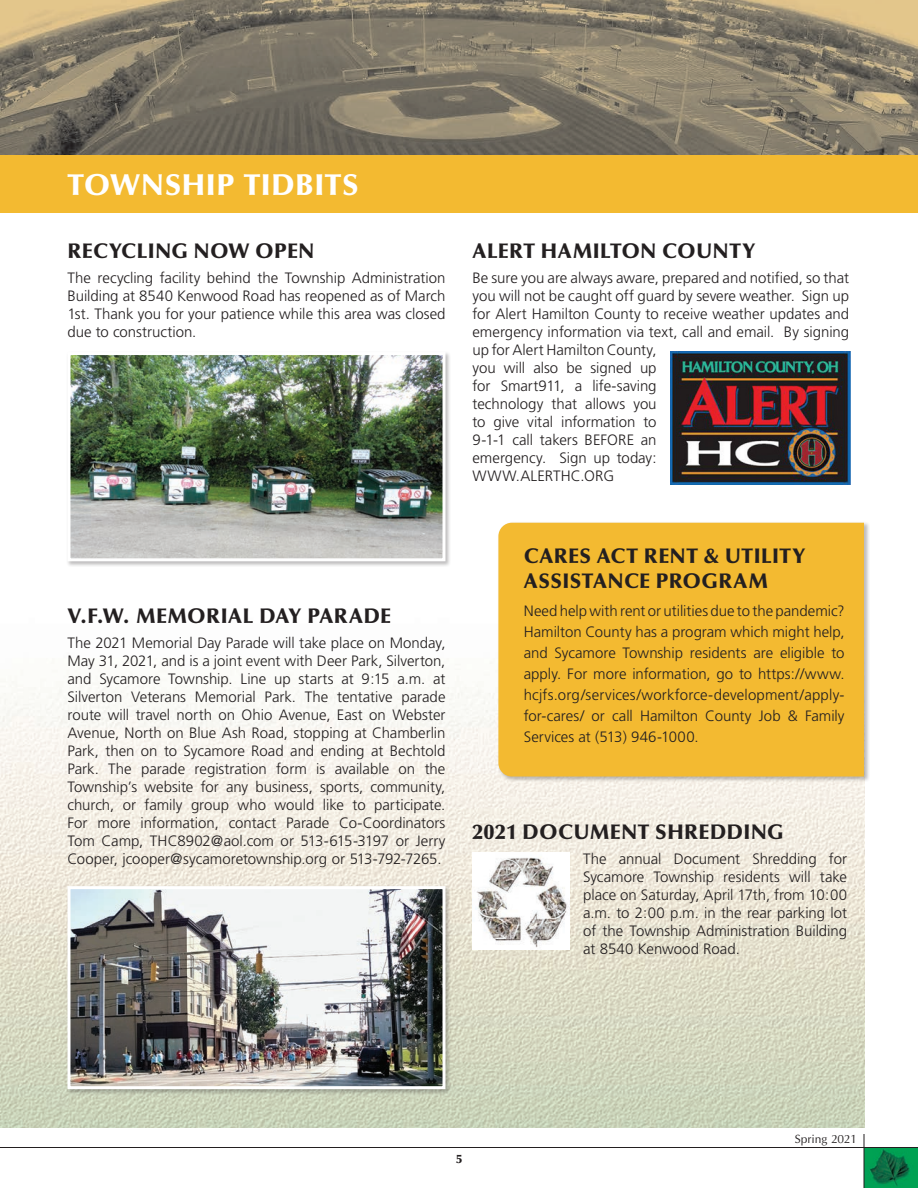
<style>
.page{position:relative;width:918px;height:1188px;background:#fff}
.page>*{position:absolute;margin:0;border:0;box-sizing:border-box;transform-origin:0 0}
.t1{font:900 30px "Optima";letter-spacing:.02em;color:#fff}
.t2{font:900 21px/25.2px "Optima";letter-spacing:.02em;color:#231f20}
.t3{font:300 15px/18px "Frutiger";letter-spacing:-.005em;color:#231f20;text-align:justify}
.t4{font:12px "Optima";color:#231f20}
.t5{font:900 12px "Optima";color:#231f20}
</style>
<div class="page">
<img style="left:865px;top:1148px;width:53px;height:40px">
<hr style="left:864px;top:1134px;width:1px;height:54px;background:#231f20">
<hr style="left:0;top:1147px;width:918px;height:1px;background:#231f20">
<img style="left:0;top:212px;width:864px;height:915px">
<svg style="left:0;top:0;width:918px;height:155px"></svg>
<div style="left:0;top:155px;width:918px;height:57px;background:#f3ba31"></div>
<div style="left:66px;top:351px;width:385px;height:216px;background:#231f20;opacity:.3"></div>
<img style="left:72px;top:356px;width:370px;height:201px">
<div style="left:68px;top:352px;width:378px;height:209px;border:3px solid #fff"></div>
<div style="left:66px;top:885px;width:385px;height:210px;background:#231f20;opacity:.3"></div>
<img style="left:72px;top:890px;width:370px;height:195px">
<div style="left:68px;top:886px;width:378px;height:203px;border:3px solid #fff"></div>
<div style="left:497px;top:522px;width:373px;height:260px;background:#231f20;opacity:.3"></div>
<div style="left:498px;top:523px;width:366px;height:254px;background:#f3ba31"></div>
<img style="left:472px;top:853px;width:98px;height:97px">
<img style="left:671px;top:352px;width:179px;height:132px">
<h1 class="t1" style="left:68px;top:167px;width:293px">TOWNSHIP TIDBITS</h1>
<h2 class="t2" style="left:68px;top:239px;width:249px">RECYCLING NOW OPEN</h2>
<p class="t3" style="left:68px;top:269px;width:380px">The recycling facility behind the Township Administration Building at 8540 Kenwood Road has reopened as of March 1st. Thank you for your patience while this area was closed due to construction.</p>
<h2 class="t2" style="left:68px;top:603px;width:325px">V.F.W. MEMORIAL DAY PARADE</h2>
<p class="t3" style="left:68px;top:634px;width:380px">The 2021 Memorial Day Parade will take place on Monday, May 31, 2021, and is a joint event with Deer Park, Silverton, and Sycamore Township. Line up starts at 9:15 a.m. at Silverton Veterans Memorial Park. The tentative parade route will travel north on Ohio Avenue, East on Webster Avenue, North on Blue Ash Road, stopping at Chamberlin Park, then on to Sycamore Road and ending at Bechtold Park. The parade registration form is available on the Township’s website for any business, sports, community, church, or family group who would like to participate.<br>For more information, contact Parade Co-Coordinators Tom Camp, THC8902@aol.com or 513-615-3197 or Jerry Cooper, jcooper@sycamoretownship.org or 513-792-7265.</p>
<h2 class="t2" style="left:472px;top:239px;width:284px">ALERT HAMILTON COUNTY</h2>
<p class="t3" style="left:472px;top:269px;width:378px;text-align:left">Be sure you are always aware, prepared and notified, so that you will not be caught off guard by severe weather. Sign up for Alert Hamilton County to receive weather updates and emergency information via text, call and email. By signing up for Alert Hamilton County,<br>you will also be signed up<br>for Smart911, a life-saving<br>technology that allows you<br>to give vital information to<br>9-1-1 call takers BEFORE an<br>emergency. Sign up today:<br>WWW.ALERTHC.ORG</p>
<h2 class="t2" style="left:524px;top:544px;width:283px">CARES ACT RENT &amp; UTILITY<br>ASSISTANCE PROGRAM</h2>
<p class="t3" style="left:524px;top:600px;width:322px;line-height:21px">Need help with rent or utilities due to the pandemic?<br>Hamilton County has a program which might help, and Sycamore Township residents are eligible to apply. For more information, go to https://www. hcjfs.org/services/workforce-development/apply&shy;for-cares/ or call Hamilton County Job &amp; Family Services at (513) 946-1000.</p>
<h2 class="t2" style="left:472px;top:819px;width:313px">2021 DOCUMENT SHREDDING</h2>
<p class="t3" style="left:583px;top:850px;width:265px">The annual Document Shredding for Sycamore Township residents will take place on Saturday, April 17th, from 10:00 a.m. to 2:00 p.m. in the rear parking lot of the Township Administration Building at 8540 Kenwood Road.</p>
<p class="t5" style="left:456px;top:1152px;width:7px">5</p>
<p class="t4" style="left:795px;top:1132px;width:64px">Spring 2021</p>
</div>
